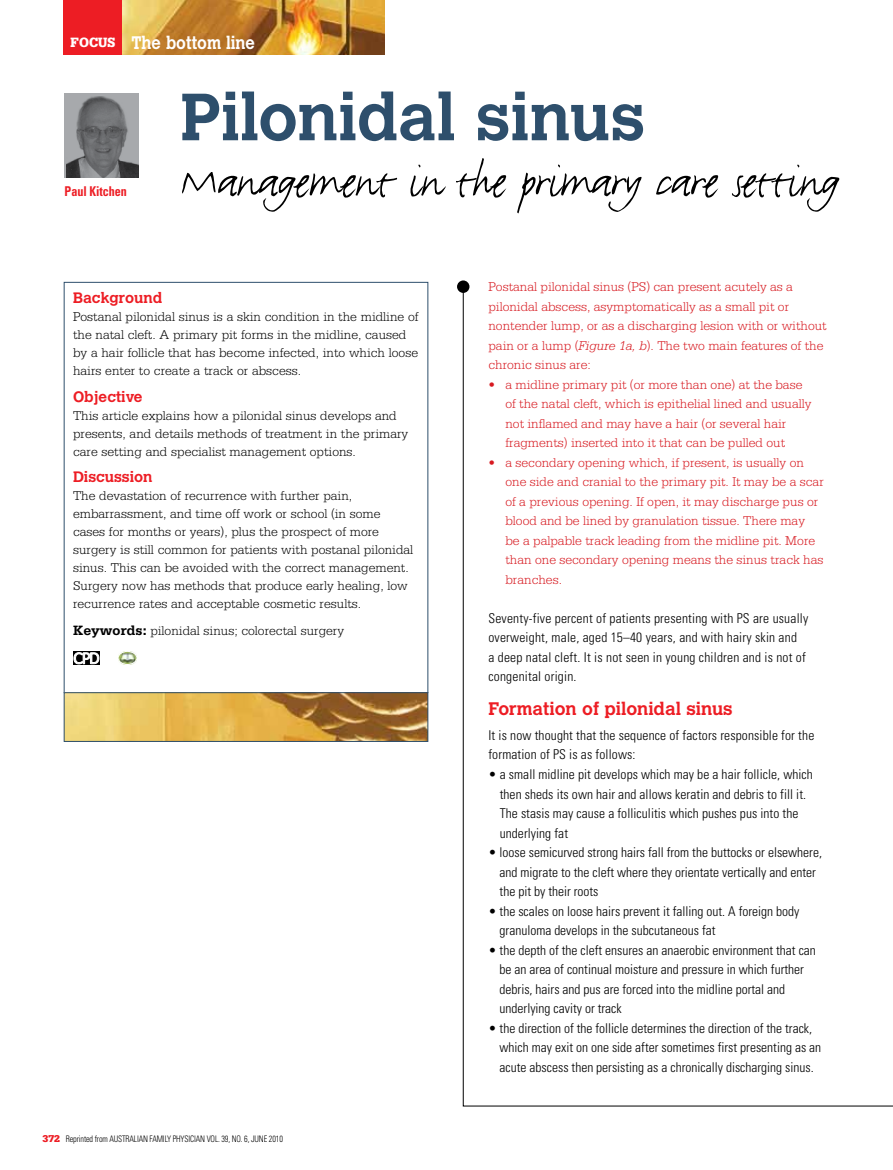
<style>
.page{position:relative;width:893px;height:1170px;background:#fff}
.page>*{position:absolute;margin:0;border:0;box-sizing:border-box;transform-origin:0 0}
.t1{font:700 66px "Calvert";letter-spacing:-.005em;color:#2e4f6c}
.t2{font:51px "FF Justlefthand";letter-spacing:-.025em;color:#000}
.t3{font:700 18px "Calvert";color:#ed1d24}
.t4{font:700 18px "Calvert";color:#fff;scale:.9 1}
.t5{font:700 15px "Calvert";color:#ed1d24}
.t6{font:300 condensed 13.5px/19.5px "Univers LT";color:#000}
.t7{font:300 13.5px/18px "Serifa LT";color:#000}
.t8{font:300 13.5px/19.5px "Serifa LT";color:#d71920}
.t9{font:700 condensed 13.5px "Univers LT";letter-spacing:-.005em;color:#ed1d24;scale:.9 1}
.t10{font:300 condensed 9px "Univers LT";letter-spacing:-.015em;color:#000;scale:.9 1}
.s1{font-family:"Serifa LT";font-weight:900;font-size:14.25px}
.s2{font-weight:700;font-size:14.25px}
.s3{font-family:"Serifa LT";font-weight:900;font-stretch:normal;font-size:10.5px;color:#ed1d24}
.s4{font-style:italic}
</style>
<div class="page">
<div style="left:65px;top:94px;width:74px;height:84px;background:#a7a9ac"></div>
<img style="left:66px;top:97px;width:73px;height:81px">
<svg style="left:462px;top:290px;width:431px;height:816px"></svg>
<div style="left:457px;top:280px;width:12px;height:13px;background:#000;border-radius:50%"></div>
<img style="left:122px;top:0;width:263px;height:55px">
<div style="left:64px;top:0;width:58px;height:55px;background:#ed1d24"></div>
<svg style="left:73px;top:651px;width:27px;height:14px"></svg>
<svg style="left:74px;top:652px;width:25px;height:12px"></svg>
<img style="left:118px;top:651px;width:19px;height:13px">
<div style="left:118px;top:651px;width:19px;height:13px;border:1px solid #fff;border-radius:50%"></div>
<img style="left:66px;top:694px;width:360px;height:45px">
<div style="left:64px;top:692px;width:364px;height:49px;border:1px solid #2e4f6c"></div>
<h3 class="t4" style="left:70px;top:31px;width:207px"><span class="s1">FOCUS</span> The bottom line</h3>
<p class="t9" style="left:65px;top:183px;width:71px">Paul Kitchen</p>
<h1 class="t1" style="left:180px;top:75px;width:466px">Pilonidal sinus</h1>
<h2 class="t2" style="left:180px;top:149px;width:661px">Management in the primary care setting</h2>
<p class="t5" style="left:73px;top:288px;width:91px">Background</p>
<p class="t7" style="left:73px;top:308px;width:347px">Postanal pilonidal sinus is a skin condition in the midline of the natal cleft. A primary pit forms in the midline, caused by a hair follicle that has become infected, into which loose hairs enter to create a track or abscess.</p>
<p class="t5" style="left:73px;top:387px;width:71px">Objective</p>
<p class="t7" style="left:73px;top:406px;width:337px">This article explains how a pilonidal sinus develops and presents, and details methods of treatment in the primary care setting and specialist management options.</p>
<p class="t5" style="left:73px;top:467px;width:81px">Discussion</p>
<p class="t7" style="left:73px;top:487px;width:342px">The devastation of recurrence with further pain, embarrassment, and time off work or school (in some cases for months or years), plus the prospect of more surgery is still common for patients with postanal pilonidal sinus. This can be avoided with the correct management.<br>Surgery now has methods that produce early healing, low recurrence rates and acceptable cosmetic results.</p>
<p class="t7" style="left:73px;top:621px;width:273px"><span class="s2">Keywords:</span> pilonidal sinus; colorectal surgery</p>
<p class="t10" style="left:43px;top:1133px;width:269px"><span class="s3">372</span> Reprinted from Australian Family Physician Vol. 39, No. 6, june 2010</p>
<p class="t8" style="left:488px;top:277px;width:340px">Postanal pilonidal sinus (PS) can present acutely as a pilonidal abscess, asymptomatically as a small pit or nontender lump, or as a discharging lesion with or without pain or a lump (<span class="s4">Figure 1a, b</span>). The two main features of the chronic sinus are:</p>
<p class="t8" style="left:505px;top:374px;width:308px;text-indent:-17px">• a midline primary pit (or more than one) at the base of the natal cleft, which is epithelial lined and usually not inflamed and may have a hair (or several hair fragments) inserted into it that can be pulled out</p>
<p class="t8" style="left:505px;top:452px;width:320px;text-indent:-17px">• a secondary opening which, if present, is usually on one side and cranial to the primary pit. It may be a scar of a previous opening. If open, it may discharge pus or blood and be lined by granulation tissue. There may<br>be a palpable track leading from the midline pit. More than one secondary opening means the sinus track has branches.</p>
<p class="t6" style="left:488px;top:608px;width:321px">Seventy-five percent of patients presenting with PS are usually overweight, male, aged 15–40 years, and with hairy skin and<br>a deep natal cleft. It is not seen in young children and is not of congenital origin.</p>
<h3 class="t3" style="left:488px;top:697px;width:246px">Formation of pilonidal sinus</h3>
<p class="t6" style="left:488px;top:725px;width:327px">It is now thought that the sequence of factors responsible for the formation of PS is as follows:</p>
<p class="t6" style="left:500px;top:764px;width:315px;text-indent:-11px">• a small midline pit develops which may be a hair follicle, which then sheds its own hair and allows keratin and debris to fill it.<br>The stasis may cause a folliculitis which pushes pus into the underlying fat</p>
<p class="t6" style="left:500px;top:842px;width:324px;text-indent:-11px">• loose semicurved strong hairs fall from the buttocks or elsewhere, and migrate to the cleft where they orientate vertically and enter the pit by their roots</p>
<p class="t6" style="left:500px;top:900px;width:301px;text-indent:-11px">• the scales on loose hairs prevent it falling out. A foreign body granuloma develops in the subcutaneous fat</p>
<p class="t6" style="left:500px;top:939px;width:318px;text-indent:-11px">• the depth of the cleft ensures an anaerobic environment that can be an area of continual moisture and pressure in which further debris, hairs and pus are forced into the midline portal and underlying cavity or track</p>
<p class="t6" style="left:500px;top:1017px;width:323px;text-indent:-11px">• the direction of the follicle determines the direction of the track, which may exit on one side after sometimes first presenting as an acute abscess then persisting as a chronically discharging sinus.</p>
</div>
